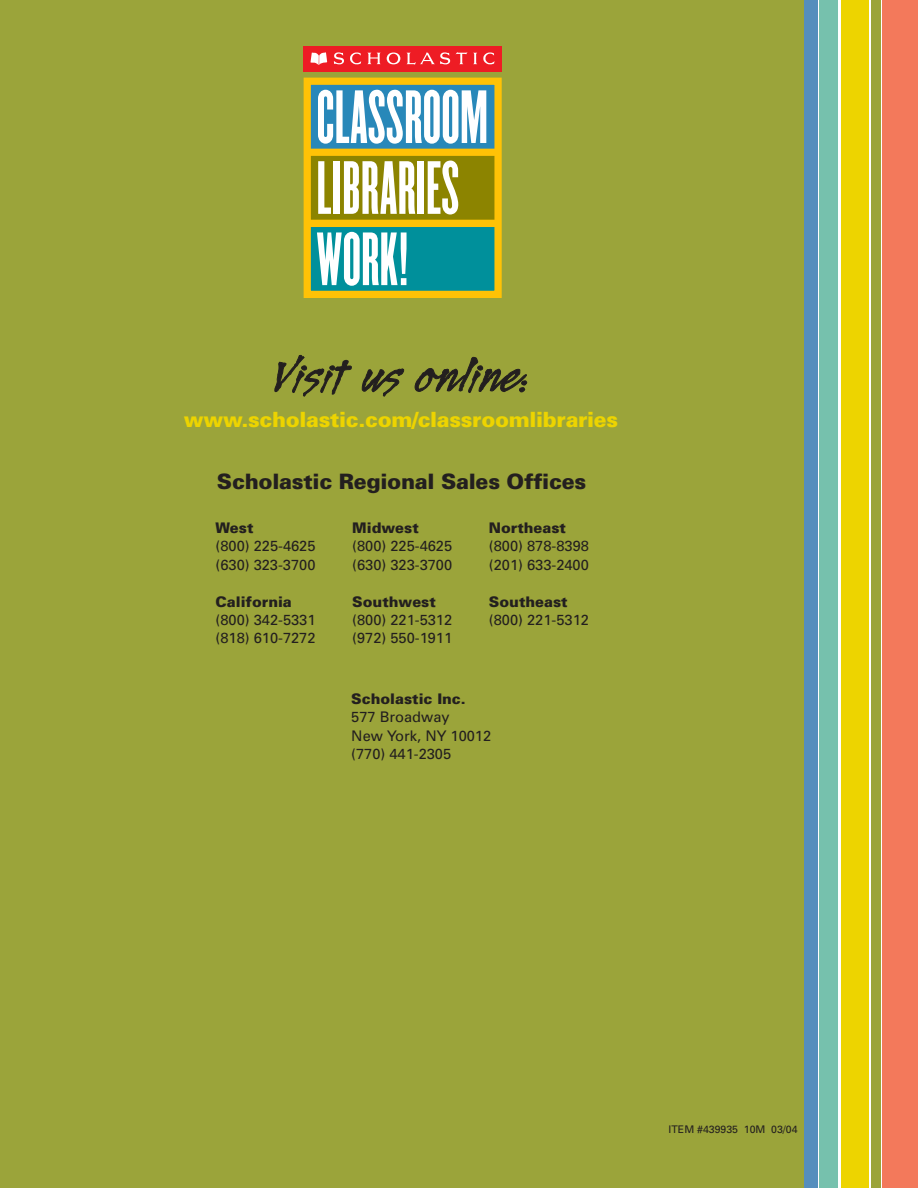
<style>
.page{position:relative;width:918px;height:1188px;background:#fff}
.page>*{position:absolute;margin:0;border:0;box-sizing:border-box;transform-origin:0 0}
.t1{font:900 21.15px "Univers";letter-spacing:-.015em;color:#231f1f}
.t2{font:900 21px "Univers";letter-spacing:-.015em;color:#edd400}
.t3{font:14.7px/18.3px "Univers";color:#231f1f}
.t4{font:900 14.7px "Univers";color:#231f1f}
.t5{font:10.5px "Univers";color:#231f1f}
</style>
<div class="page">
<div style="left:0;top:0;width:814px;height:1188px;background:#9ba43a"></div>
<svg style="left:274px;top:355px;width:78px;height:42px"></svg>
<svg style="left:362px;top:368px;width:42px;height:29px"></svg>
<svg style="left:415px;top:357px;width:112px;height:36px"></svg>
<div style="left:308px;top:222px;width:192px;height:71px;background:#00909b"></div>
<div style="left:309px;top:155px;width:191px;height:69px;background:#8c8400"></div>
<div style="left:308px;top:84px;width:192px;height:68px;background:#2888b9"></div>
<div style="left:304px;top:78px;width:198px;height:220px;border:7px solid #ffc206"></div>
<div style="left:308px;top:149px;width:190px;height:7px;background:#ffc206"></div>
<svg style="left:318px;top:90px;width:168px;height:54px"></svg>
<svg style="left:318px;top:161px;width:13px;height:53px"></svg>
<div style="left:334px;top:161px;width:6px;height:53px;background:#fff"></div>
<svg style="left:344px;top:161px;width:71px;height:53px"></svg>
<div style="left:418px;top:161px;width:6px;height:53px;background:#fff"></div>
<svg style="left:428px;top:161px;width:30px;height:54px"></svg>
<svg style="left:317px;top:232px;width:90px;height:54px"></svg>
<div style="left:308px;top:220px;width:192px;height:7px;background:#ffc206"></div>
<div style="left:304px;top:46px;width:198px;height:25px;background:#ee1c24"></div>
<svg style="left:334px;top:52px;width:10px;height:13px"></svg>
<svg style="left:350px;top:52px;width:11px;height:13px"></svg>
<svg style="left:367px;top:53px;width:14px;height:11px"></svg>
<svg style="left:456px;top:52px;width:21px;height:12px"></svg>
<svg style="left:483px;top:52px;width:12px;height:13px"></svg>
<svg style="left:311px;top:52px;width:16px;height:13px"></svg>
<svg style="left:387px;top:53px;width:13px;height:11px"></svg>
<svg style="left:407px;top:52px;width:43px;height:13px"></svg>
<div style="left:871px;top:0;width:10px;height:1188px;background:#9ba43a"></div>
<div style="left:841px;top:0;width:27px;height:1188px;background:#edd400"></div>
<div style="left:819px;top:0;width:19px;height:1188px;background:#76c1ad"></div>
<div style="left:883px;top:0;width:35px;height:1188px;background:#f3795b"></div>
<div style="left:804px;top:0;width:14px;height:1188px;background:#558ebd"></div>
<h2 class="t2" style="left:184px;top:412px;width:436px">www.scholastic.com/classroomlibraries</h2>
<h1 class="t1" style="left:217px;top:474px;width:371px">Scholastic Regional Sales Offices</h1>
<p class="t4" style="left:216px;top:522px;width:39px">West</p>
<p class="t3" style="left:216px;top:538px;width:101px">(800) 225-4625 (630) 323-3700</p>
<p class="t4" style="left:216px;top:596px;width:78px">California</p>
<p class="t3" style="left:216px;top:612px;width:101px">(800) 342-5331 (818) 610-7272</p>
<p class="t4" style="left:352px;top:522px;width:68px">Midwest</p>
<p class="t3" style="left:352px;top:538px;width:101px">(800) 225-4625 (630) 323-3700</p>
<p class="t4" style="left:352px;top:596px;width:85px">Southwest</p>
<p class="t3" style="left:352px;top:612px;width:101px">(800) 221-5312 (972) 550-1911</p>
<p class="t4" style="left:489px;top:522px;width:79px">Northeast</p>
<p class="t3" style="left:489px;top:538px;width:101px">(800) 878-8398 (201) 633-2400</p>
<p class="t4" style="left:489px;top:596px;width:80px">Southeast</p>
<p class="t3" style="left:489px;top:612px;width:101px">(800) 221-5312</p>
<p class="t4" style="left:351px;top:693px;width:116px">Scholastic Inc.</p>
<p class="t3" style="left:351px;top:709px;width:141px">577 Broadway<br>New York, NY 10012 (770) 441-2305</p>
<p class="t5" style="left:669px;top:1125px;width:130px">ITEM #439935 10M 03/04</p>
</div>
